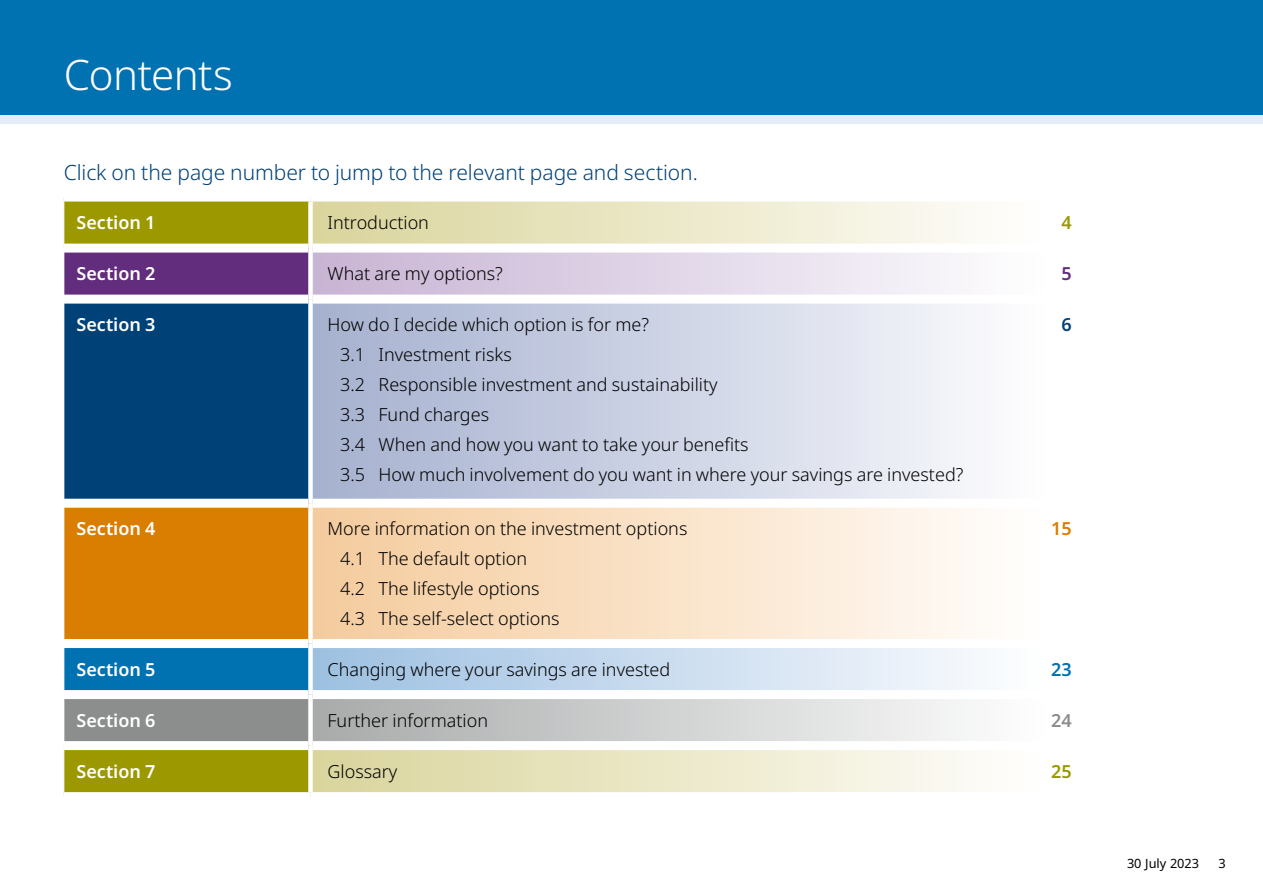
<style>
.page{position:relative;width:1263px;height:893px;background:#fff}
.page>*{position:absolute;margin:0;border:0;box-sizing:border-box;transform-origin:0 0}
.t1{font:300 42px "Noto Sans";letter-spacing:-.01em;color:#fff}
.t2{font:300 21px "Noto Sans";letter-spacing:-.005em;color:#004177}
.t3{font:300 18px/30px "Noto Sans";color:#000}
.t4{font:600 18px "Noto Sans";color:#fff}
.t5{font:600 18px "Noto Sans";color:#9b9800}
.t6{font:600 18px "Noto Sans";color:#d97e00}
.t7{font:600 18px "Noto Sans";color:#0071b1}
.t8{font:600 18px "Noto Sans";color:#8c8d8d}
.t9{font:600 18px "Noto Sans";color:#632d7d}
.t10{font:600 18px "Noto Sans";color:#004177}
.t11{font:12.75px "Noto Sans";color:#000}
</style>
<div class="page">
<div style="left:0;top:0;width:1263px;height:123px;background:#e4edf7"></div>
<div style="left:0;top:0;width:1263px;height:115px;background:#0071b1"></div>
<div style="left:65px;top:202px;width:243px;height:590px;background:#9b9800"></div>
<svg style="left:313px;top:202px;width:660px;height:42px;background:#eae7c6"></svg>
<div style="left:64px;top:248px;width:246px;height:51px;background:#632d7d"></div>
<div style="left:310px;top:248px;width:740px;height:51px;background:linear-gradient(to right,#c8b4d4,#fefeff)"></div>
<div style="left:64px;top:299px;width:246px;height:204px;background:#004177"></div>
<div style="left:310px;top:299px;width:740px;height:204px;background:linear-gradient(to right,#a4afce,#fdfdff)"></div>
<div style="left:64px;top:503px;width:246px;height:140px;background:#d97e00"></div>
<div style="left:310px;top:503px;width:740px;height:140px;background:linear-gradient(to right,#f4ca9b,#fffefd)"></div>
<div style="left:64px;top:643px;width:246px;height:52px;background:#0071b1"></div>
<div style="left:310px;top:643px;width:740px;height:52px;background:linear-gradient(to right,#9cbfe1,#fefeff)"></div>
<div style="left:64px;top:695px;width:246px;height:51px;background:#8c8d8d"></div>
<div style="left:310px;top:695px;width:740px;height:51px;background:linear-gradient(to right,#a8a9aa,#fefefe)"></div>
<div style="left:310px;top:746px;width:740px;height:51px;background:linear-gradient(to right,#d9d49b,#fffefd)"></div>
<div style="left:64px;top:244px;width:244px;height:9px;background:#fff"></div>
<div style="left:313px;top:244px;width:737px;height:9px;background:#fff"></div>
<div style="left:64px;top:295px;width:244px;height:9px;background:#fff"></div>
<div style="left:313px;top:295px;width:737px;height:9px;background:#fff"></div>
<div style="left:64px;top:499px;width:244px;height:9px;background:#fff"></div>
<div style="left:313px;top:499px;width:737px;height:9px;background:#fff"></div>
<div style="left:64px;top:639px;width:244px;height:9px;background:#fff"></div>
<div style="left:313px;top:639px;width:737px;height:9px;background:#fff"></div>
<div style="left:64px;top:690px;width:244px;height:9px;background:#fff"></div>
<div style="left:313px;top:690px;width:737px;height:9px;background:#fff"></div>
<div style="left:64px;top:741px;width:244px;height:9px;background:#fff"></div>
<div style="left:313px;top:741px;width:737px;height:9px;background:#fff"></div>
<div style="left:310px;top:792px;width:740px;height:9px;background:#fff"></div>
<div style="left:308px;top:248px;width:5px;height:51px;background:#fff"></div>
<div style="left:308px;top:299px;width:5px;height:204px;background:#fff"></div>
<div style="left:308px;top:503px;width:5px;height:140px;background:#fff"></div>
<div style="left:308px;top:643px;width:5px;height:52px;background:#fff"></div>
<div style="left:308px;top:695px;width:5px;height:51px;background:#fff"></div>
<div style="left:308px;top:746px;width:5px;height:46px;background:#fff"></div>
<hr style="left:64px;top:248px;width:1px;height:51px;background:#fff">
<hr style="left:64px;top:299px;width:1px;height:204px;background:#fff">
<hr style="left:64px;top:503px;width:1px;height:140px;background:#fff">
<hr style="left:64px;top:643px;width:1px;height:52px;background:#fff">
<hr style="left:64px;top:695px;width:1px;height:51px;background:#fff">
<h1 class="t1" style="left:64px;top:45px;width:171px">Contents</h1>
<p class="t2" style="left:64px;top:157px;width:636px">Click on the page number to jump to the relevant page and section.</p>
<p class="t4" style="left:77px;top:210px;width:80px">Section 1</p>
<p class="t3" style="left:327px;top:208px;width:103px">Introduction</p>
<p class="t5" style="left:1061px;top:210px;width:12px">4</p>
<p class="t4" style="left:77px;top:261px;width:80px">Section 2</p>
<p class="t3" style="left:327px;top:259px;width:177px">What are my options?</p>
<p class="t9" style="left:1061px;top:261px;width:12px">5</p>
<p class="t4" style="left:77px;top:312px;width:80px">Section 3</p>
<p class="t3" style="left:340px;top:310px;width:625px;text-indent:-13px">How do I decide which option is for me?<br>3.1 Investment risks<br>3.2 Responsible investment and sustainability<br>3.3 Fund charges<br>3.4 When and how you want to take your benefits<br>3.5 How much involvement do you want in where your savings are invested?</p>
<p class="t10" style="left:1061px;top:312px;width:12px">6</p>
<p class="t4" style="left:77px;top:516px;width:80px">Section 4</p>
<p class="t3" style="left:340px;top:514px;width:349px;text-indent:-13px">More information on the investment options<br>4.1 The default option<br>4.2 The lifestyle options<br>4.3 The self-select options</p>
<p class="t6" style="left:1051px;top:516px;width:22px">15</p>
<p class="t4" style="left:77px;top:656px;width:80px">Section 5</p>
<p class="t3" style="left:327px;top:654px;width:344px">Changing where your savings are invested</p>
<p class="t7" style="left:1051px;top:656px;width:22px">23</p>
<p class="t4" style="left:77px;top:707px;width:80px">Section 6</p>
<p class="t3" style="left:327px;top:705px;width:162px">Further information</p>
<p class="t8" style="left:1051px;top:707px;width:22px">24</p>
<p class="t4" style="left:77px;top:758px;width:80px">Section 7</p>
<p class="t3" style="left:327px;top:757px;width:71px">Glossary</p>
<p class="t5" style="left:1051px;top:758px;width:22px">25</p>
<p class="t11" style="left:1127px;top:855px;width:74px">30 July 2023</p>
<p class="t11" style="left:1218px;top:855px;width:9px">3</p>
</div>
